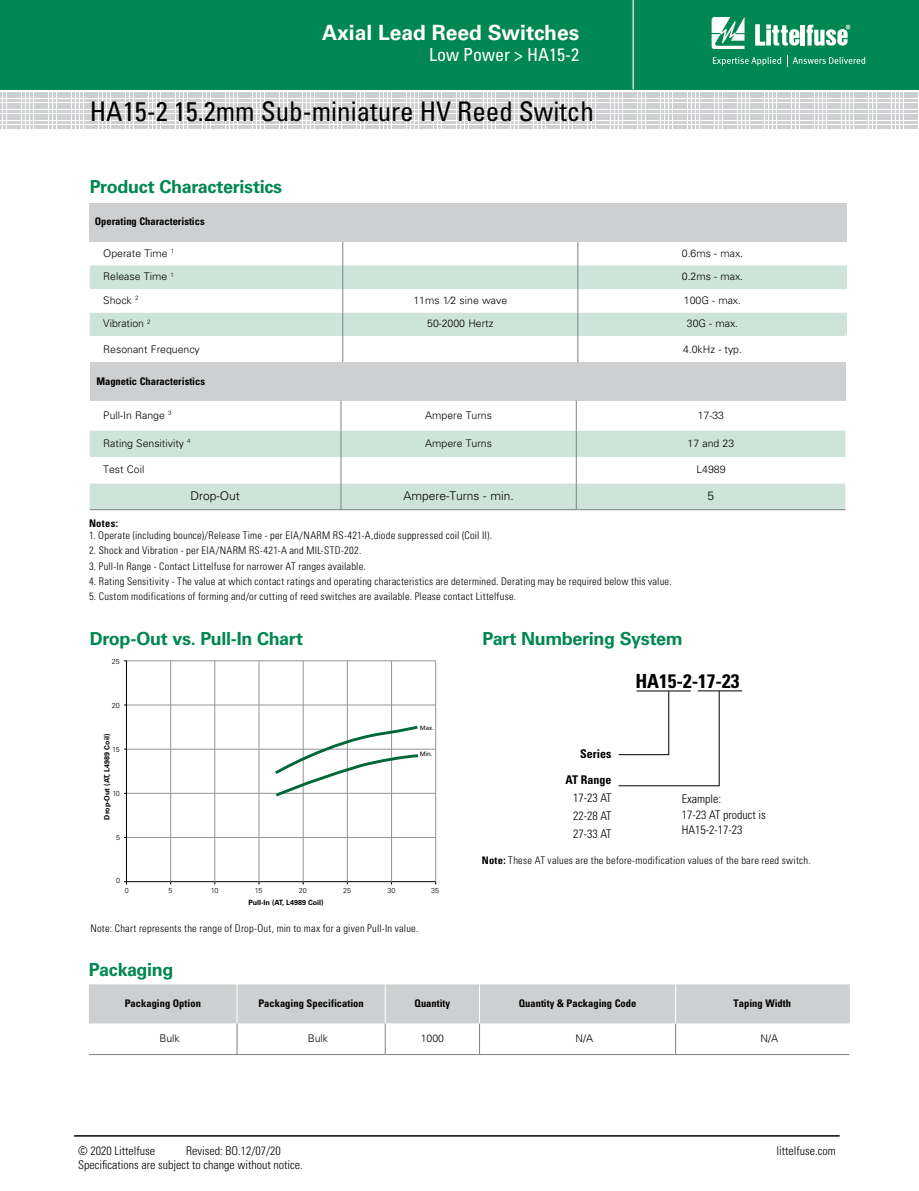
<style>
.page{position:relative;width:919px;height:1191px;background:#fff}
.page>*{position:absolute;margin:0;border:0;box-sizing:border-box;transform-origin:0 0}
.t1{font:condensed 27px "Univers LT Std";color:#000}
.t2{font:700 21px "Univers LT Std";color:#fff}
.t3{font:700 condensed 19.5px "Univers LT Std";color:#000}
.t4{font:700 18px "Univers LT Std";letter-spacing:-.02em;color:#008752}
.t5{font:condensed 18px "Univers LT Std";color:#fff}
.t6{font:300 condensed 12px/18px "Univers LT Std";color:#000;text-align:justify}
.t7{font:300 12px "Univers LT Std";color:#000}
.t8{font:700 condensed 12px/25.7px "Univers LT Std";color:#000;text-align:right}
.t9{font:300 condensed 10.5px "Univers LT Std";letter-spacing:.02em;color:#000}
.t10{font:300 10.5px "Univers LT Std";color:#000}
.t11{font:700 condensed 10.5px "Univers LT Std";color:#000}
.t12{font:700 7.2px "Univers LT Std";color:#000}
.t13{font:300 7.2px "Univers LT Std";color:#000}
.t14{font:6.9px "Calibri";color:#010101}
.s1{font-weight:700}
</style>
<div class="page">
<div style="left:0;top:0;width:918px;height:90px;background:#008752"></div>
<hr style="left:632px;top:0;width:1px;height:89px;background:#fff">
<svg style="left:711px;top:17px;width:33px;height:32px"></svg>
<hr style="left:800px;top:25px;width:4px;height:21px;background:#fff">
<svg style="left:806px;top:25px;width:44px;height:21px"></svg>
<svg style="left:755px;top:24px;width:44px;height:22px"></svg>
<svg style="left:712px;top:55px;width:153px;height:11px;background:#2e9c71"></svg>
<svg style="left:0;top:92px;width:917px;height:35px"></svg>
<hr style="left:74px;top:1135px;width:765px;height:1px;background:#000">
<div style="left:89px;top:984px;width:759px;height:39px;background:#cdcfd0"></div>
<hr style="left:848px;top:984px;width:1px;height:39px;background:#cdcfd0">
<hr style="left:89px;top:1054px;width:148px;height:1px;background:#808285">
<hr style="left:237px;top:1054px;width:148px;height:1px;background:#808285">
<hr style="left:385px;top:1054px;width:94px;height:1px;background:#808285">
<hr style="left:479px;top:1054px;width:196px;height:1px;background:#808285">
<hr style="left:675px;top:1054px;width:174px;height:1px;background:#808285">
<hr style="left:237px;top:1023px;width:1px;height:31px;background:#808285">
<hr style="left:385px;top:1023px;width:1px;height:31px;background:#808285">
<hr style="left:479px;top:1023px;width:1px;height:31px;background:#808285">
<hr style="left:675px;top:1023px;width:1px;height:31px;background:#808285">
<hr style="left:237px;top:984px;width:1px;height:39px;background:#fff">
<hr style="left:385px;top:984px;width:1px;height:39px;background:#fff">
<hr style="left:479px;top:984px;width:1px;height:39px;background:#fff">
<hr style="left:675px;top:984px;width:1px;height:39px;background:#fff">
<div style="left:90px;top:203px;width:757px;height:39px;background:#cdcfd0"></div>
<div style="left:90px;top:265px;width:757px;height:24px;background:#cee3d9"></div>
<svg style="left:90px;top:289px;width:757px;height:75px"></svg>
<svg style="left:342px;top:242px;width:1px;height:120px"></svg>
<svg style="left:577px;top:242px;width:1px;height:120px"></svg>
<hr style="left:697px;top:690px;width:45px;height:1px;background:#000">
<svg style="left:618px;top:690px;width:101px;height:96px"></svg>
<div style="left:90px;top:362px;width:755px;height:38px;background:#cdcfd0"></div>
<svg style="left:845px;top:335px;width:1px;height:27px"></svg>
<hr style="left:341px;top:400px;width:1px;height:31px;background:#808285">
<hr style="left:576px;top:400px;width:1px;height:31px;background:#808285">
<svg style="left:90px;top:431px;width:755px;height:78px"></svg>
<hr style="left:90px;top:509px;width:251px;height:1px;background:#808285">
<hr style="left:341px;top:509px;width:235px;height:1px;background:#808285">
<hr style="left:576px;top:509px;width:269px;height:1px;background:#808285">
<hr style="left:126px;top:660px;width:310px;height:1px;background:#939598">
<hr style="left:126px;top:704px;width:310px;height:1px;background:#939598">
<hr style="left:126px;top:749px;width:310px;height:1px;background:#939598">
<hr style="left:126px;top:793px;width:310px;height:1px;background:#939598">
<hr style="left:126px;top:837px;width:310px;height:1px;background:#939598">
<hr style="left:126px;top:881px;width:310px;height:1px;background:#000">
<hr style="left:347px;top:661px;width:1px;height:221px;background:#939598">
<hr style="left:303px;top:661px;width:1px;height:221px;background:#939598">
<hr style="left:259px;top:661px;width:1px;height:221px;background:#939598">
<hr style="left:214px;top:661px;width:1px;height:221px;background:#939598">
<hr style="left:170px;top:661px;width:1px;height:221px;background:#939598">
<hr style="left:126px;top:661px;width:1px;height:221px;background:#000">
<hr style="left:435px;top:661px;width:1px;height:221px;background:#939598">
<hr style="left:391px;top:661px;width:1px;height:221px;background:#939598">
<svg style="left:273px;top:724px;width:148px;height:74px"></svg>
<h2 class="t2" style="left:322px;top:20px;width:259px">Axial Lead Reed Switches</h2>
<h3 class="t5" style="left:429px;top:43px;width:151px">Low Power &gt; HA15-2</h3>
<h1 class="t1" style="left:90px;top:94px;width:505px">HA15-2 15.2mm Sub-miniature HV Reed Switch</h1>
<h3 class="t4" style="left:90px;top:176px;width:194px">Product Characteristics</h3>
<p class="t11" style="left:95px;top:215px;width:111px">Operating Characteristics</p>
<p class="t10" style="left:103px;top:246px;width:73px">Operate Time <sup>1</sup></p>
<p class="t10" style="left:681px;top:246px;width:63px">0.6ms - max.</p>
<p class="t10" style="left:103px;top:270px;width:72px">Release Time <sup>1</sup></p>
<p class="t10" style="left:681px;top:270px;width:63px">0.2ms - max.</p>
<p class="t10" style="left:103px;top:294px;width:37px">Shock <sup>2</sup></p>
<p class="t10" style="left:413px;top:294px;width:95px">11ms 1∕2 sine wave</p>
<p class="t10" style="left:683px;top:294px;width:59px">100G - max.</p>
<p class="t10" style="left:103px;top:317px;width:49px">Vibration <sup>2</sup></p>
<p class="t10" style="left:427px;top:317px;width:68px">50-2000 Hertz</p>
<p class="t10" style="left:686px;top:317px;width:53px">30G - max.</p>
<p class="t10" style="left:103px;top:343px;width:98px">Resonant Frequency</p>
<p class="t10" style="left:683px;top:343px;width:60px">4.0kHz - typ.</p>
<p class="t11" style="left:96px;top:375px;width:110px">Magnetic Characteristics</p>
<p class="t10" style="left:103px;top:408px;width:70px">Pull-In Range <sup>3</sup></p>
<p class="t10" style="left:425px;top:408px;width:68px">Ampere Turns</p>
<p class="t10" style="left:697px;top:408px;width:28px">17-33</p>
<p class="t10" style="left:103px;top:437px;width:89px">Rating Sensitivity <sup>4</sup></p>
<p class="t10" style="left:425px;top:437px;width:68px">Ampere Turns</p>
<p class="t10" style="left:687px;top:437px;width:48px">17 and 23</p>
<p class="t10" style="left:103px;top:463px;width:43px">Test Coil</p>
<p class="t10" style="left:696px;top:463px;width:31px">L4989</p>
<p class="t7" style="left:190px;top:488px;width:51px">Drop-Out</p>
<p class="t7" style="left:403px;top:488px;width:112px">Ampere-Turns - min.</p>
<p class="t7" style="left:707px;top:488px;width:8px">5</p>
<p class="t11" style="left:89px;top:517px;width:30px">Notes:</p>
<p class="t9" style="left:89px;top:529px;width:404px">1. Operate (including bounce)/Release Time - per EIA/NARM RS-421-A,diode suppressed coil (Coil II).</p>
<p class="t9" style="left:89px;top:544px;width:274px">2. Shock and Vibration - per EIA/NARM RS-421-A and MIL-STD-202.</p>
<p class="t9" style="left:89px;top:559px;width:278px">3. Pull-In Range - Contact Littelfuse for narrower AT ranges available.</p>
<p class="t9" style="left:89px;top:575px;width:584px">4. Rating Sensitivity - The value at which contact ratings and operating characteristics are determined. Derating may be required below this value.</p>
<p class="t9" style="left:89px;top:590px;width:428px">5. Custom modifications of forming and/or cutting of reed switches are available. Please contact Littelfuse.</p>
<h3 class="t4" style="left:90px;top:628px;width:215px">Drop-Out vs. Pull-In Chart</h3>
<p class="t13" style="left:112px;top:656px;width:10px">25</p>
<p class="t13" style="left:112px;top:701px;width:10px">20</p>
<p class="t12" style="left:103px;top:819px;width:87px;rotate:-90deg">Drop-Out (AT, L4989 Coil)</p>
<p class="t13" style="left:112px;top:745px;width:9px">15</p>
<p class="t13" style="left:112px;top:789px;width:9px">10</p>
<p class="t13" style="left:116px;top:833px;width:6px">5</p>
<p class="t13" style="left:116px;top:876px;width:6px">0</p>
<p class="t13" style="left:125px;top:886px;width:6px">0</p>
<p class="t13" style="left:168px;top:886px;width:6px">5</p>
<p class="t14" style="left:420px;top:723px;width:16px">Max.</p>
<p class="t14" style="left:420px;top:749px;width:14px">Min.</p>
<p class="t13" style="left:211px;top:886px;width:9px">10</p>
<p class="t13" style="left:255px;top:886px;width:9px">15</p>
<p class="t13" style="left:299px;top:886px;width:10px">20</p>
<p class="t13" style="left:343px;top:886px;width:10px">25</p>
<p class="t13" style="left:387px;top:886px;width:10px">30</p>
<p class="t13" style="left:431px;top:886px;width:10px">35</p>
<p class="t12" style="left:248px;top:898px;width:77px">Pull-In (AT, L4989 Coil)</p>
<p class="t9" style="left:90px;top:922px;width:329px">Note: Chart represents the range of Drop-Out, min to max for a given Pull-In value.</p>
<h3 class="t4" style="left:482px;top:628px;width:202px">Part Numbering System</h3>
<h3 class="t3" style="left:635px;top:669px;width:105px">HA15-2-17-23</h3>
<p class="t8" style="left:565px;top:741px;width:47px">Series<br>AT Range</p>
<p class="t6" style="left:573px;top:788px;width:40px">17-23 AT 22-28 AT 27-33 AT</p>
<p class="t6" style="left:681px;top:790px;width:85px;line-height:15.8px;text-align:left">Example:<br>17-23 AT product is<br>HA15-2-17-23</p>
<p class="t9" style="left:481px;top:854px;width:330px"><span class="s1">Note:</span> These AT values are the before-modification values of the bare reed switch.</p>
<h3 class="t4" style="left:89px;top:959px;width:86px">Packaging</h3>
<p class="t11" style="left:125px;top:996px;width:78px">Packaging Option</p>
<p class="t11" style="left:258px;top:996px;width:107px">Packaging Specification</p>
<p class="t11" style="left:414px;top:996px;width:37px">Quantity</p>
<p class="t11" style="left:519px;top:996px;width:119px">Quantity &amp; Packaging Code</p>
<p class="t11" style="left:733px;top:996px;width:59px">Taping Width</p>
<p class="t10" style="left:159px;top:1031px;width:22px">Bulk</p>
<p class="t10" style="left:307px;top:1031px;width:22px">Bulk</p>
<p class="t10" style="left:420px;top:1031px;width:25px">1000</p>
<p class="t10" style="left:575px;top:1031px;width:19px">N/A</p>
<p class="t10" style="left:760px;top:1031px;width:19px">N/A</p>
<p class="t6" style="left:78px;top:1141px;width:78px">© 2020 Littelfuse</p>
<p class="t6" style="left:186px;top:1141px;width:96px">Revised: BO.12/07/20</p>
<p class="t6" style="left:776px;top:1141px;width:61px">littelfuse.com</p>
<p class="t6" style="left:78px;top:1155px;width:226px">Specifications are subject to change without notice.</p>
</div>
